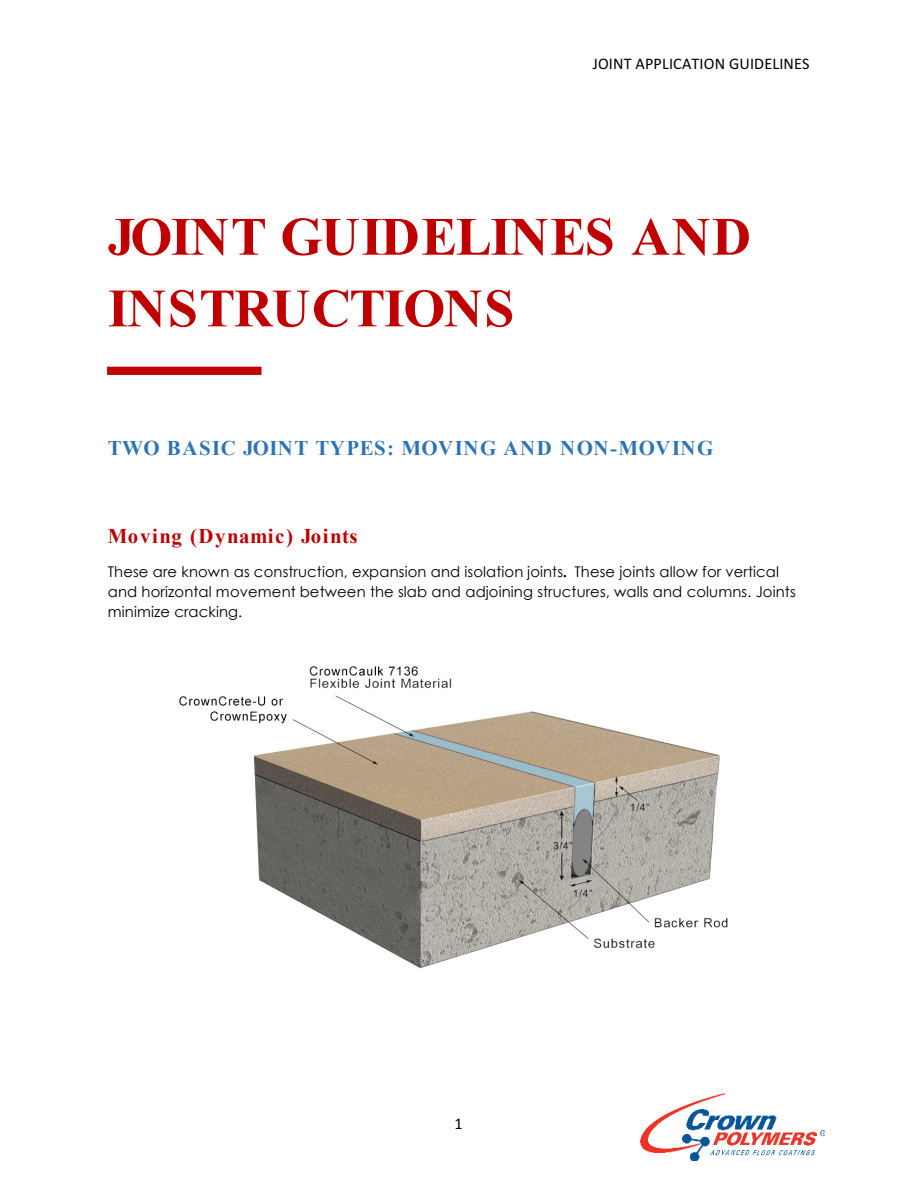
<style>
.page{position:relative;width:918px;height:1188px;background:#fff}
.page>*{position:absolute;margin:0;border:0;box-sizing:border-box;transform-origin:0 0}
.t1{font:700 54px/71.7px "Times New Roman";letter-spacing:-.03em;color:#c00000}
.t2{font:700 20.85px "Times New Roman";letter-spacing:.02em;color:#2e74b5}
.t3{font:700 20.85px "Times New Roman";letter-spacing:.05em;color:#c00000}
.t4{font:16.2px "Calibri";letter-spacing:.01em;color:#000}
.t5{font:14.7px/20px "Century Gothic";letter-spacing:.01em;color:#000}
.s1{font-family:"Times New Roman";font-weight:700}
</style>
<div class="page">
<img style="left:640px;top:1094px;width:184px;height:66px">
<img style="left:179px;top:666px;width:549px;height:303px">
<div style="left:108px;top:367px;width:153px;height:7px;background:#c00000"></div>
<div style="left:107px;top:367px;width:155px;height:8px;border:1px solid #c00000"></div>
<p class="t4" style="left:593px;top:58px;width:218px">JOINT APPLICATION GUIDELINES</p>
<h1 class="t1" style="left:108px;top:206px;width:645px">JOINT GUIDELINES AND<br>INSTRUCTIONS</h1>
<h2 class="t2" style="left:108px;top:441px;width:607px">TWO BASIC JOINT TYPES: MOVING AND NON-MOVING</h2>
<h2 class="t3" style="left:108px;top:529px;width:251px">Moving (Dynamic) Joints</h2>
<p class="t5" style="left:108px;top:563px;width:689px">These are known as construction, expansion and isolation joints<span class="s1">.</span> These joints allow for vertical and horizontal movement between the slab and adjoining structures, walls and columns. Joints minimize cracking.</p>
<p class="t4" style="left:454px;top:1118px;width:10px">1</p>
</div>
